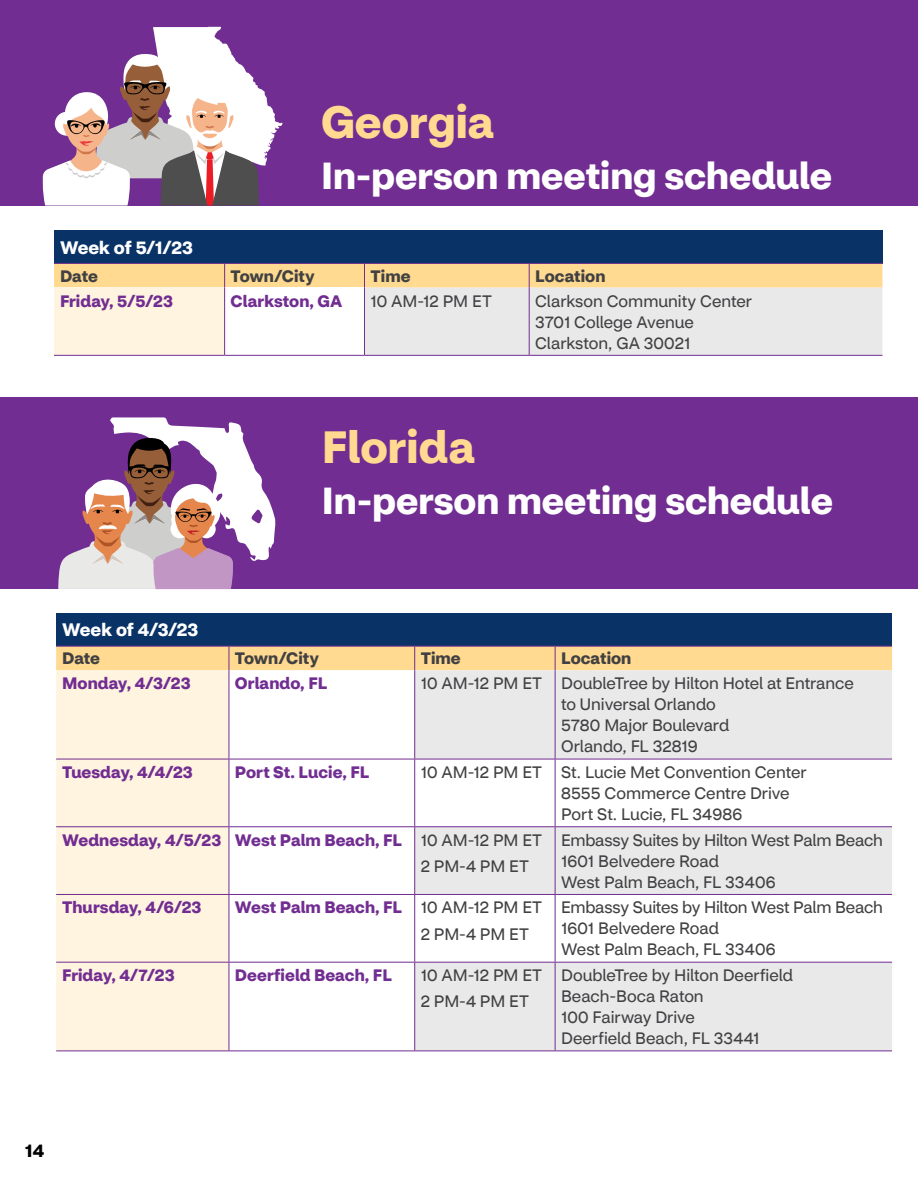
<style>
.page{position:relative;width:918px;height:1188px;background:#fff}
.page>*{position:absolute;margin:0;border:0;box-sizing:border-box;transform-origin:0 0}
.t1{font:700 45px "CVS Health Sans";color:#ffda90}
.t2{font:700 37.5px "CVS Health Sans";color:#fff}
.t3{font:700 18px "CVS Health Sans";color:#fff}
.t4{font:700 18px "CVS Health Sans";color:#000}
.t5{font:16.5px/21px "CVS Health Sans";letter-spacing:-.005em;color:#414042}
.t6{font:700 16.5px/26.2px "CVS Health Sans";letter-spacing:.005em;color:#712d91}
.t7{font:700 16.5px "CVS Health Sans";color:#414042}
.s1{font-weight:400;color:#414042}
.s2{font-weight:700;color:#712d91}
</style>
<div class="page">
<div style="left:0;top:0;width:918px;height:206px;background:#712d91"></div>
<svg style="left:43px;top:27px;width:240px;height:179px"></svg>
<div style="left:56px;top:613px;width:836px;height:33px;background:#093266"></div>
<div style="left:56px;top:670px;width:173px;height:381px;background:#fff4e0"></div>
<svg style="left:415px;top:670px;width:477px;height:381px;fill:#e9e9ea"></svg>
<hr style="left:555px;top:670px;width:1px;height:89px;background:#712d91">
<hr style="left:415px;top:759px;width:140px;height:1px;background:#712d91">
<hr style="left:555px;top:759px;width:337px;height:1px;background:#712d91">
<hr style="left:555px;top:759px;width:1px;height:67px;background:#712d91">
<hr style="left:415px;top:826px;width:140px;height:1px;background:#712d91">
<hr style="left:555px;top:826px;width:337px;height:1px;background:#712d91">
<hr style="left:555px;top:827px;width:1px;height:67px;background:#712d91">
<hr style="left:415px;top:894px;width:140px;height:1px;background:#712d91">
<hr style="left:555px;top:894px;width:337px;height:1px;background:#712d91">
<hr style="left:555px;top:895px;width:1px;height:67px;background:#712d91">
<hr style="left:415px;top:962px;width:140px;height:1px;background:#712d91">
<hr style="left:555px;top:962px;width:337px;height:1px;background:#712d91">
<hr style="left:555px;top:963px;width:1px;height:88px;background:#712d91">
<hr style="left:415px;top:1051px;width:140px;height:1px;background:#712d91">
<hr style="left:555px;top:1051px;width:337px;height:1px;background:#712d91">
<div style="left:56px;top:646px;width:836px;height:24px;background:#ffda90"></div>
<hr style="left:229px;top:670px;width:1px;height:89px;background:#712d91">
<hr style="left:414px;top:670px;width:1px;height:89px;background:#712d91">
<hr style="left:229px;top:759px;width:1px;height:67px;background:#712d91">
<hr style="left:414px;top:759px;width:1px;height:67px;background:#712d91">
<hr style="left:229px;top:827px;width:1px;height:67px;background:#712d91">
<hr style="left:414px;top:827px;width:1px;height:67px;background:#712d91">
<hr style="left:229px;top:895px;width:1px;height:67px;background:#712d91">
<hr style="left:414px;top:895px;width:1px;height:67px;background:#712d91">
<hr style="left:229px;top:963px;width:1px;height:88px;background:#712d91">
<hr style="left:414px;top:963px;width:1px;height:88px;background:#712d91">
<hr style="left:56px;top:759px;width:173px;height:1px;background:#712d91">
<hr style="left:229px;top:759px;width:186px;height:1px;background:#712d91">
<hr style="left:56px;top:826px;width:173px;height:1px;background:#712d91">
<hr style="left:229px;top:826px;width:186px;height:1px;background:#712d91">
<hr style="left:56px;top:894px;width:173px;height:1px;background:#712d91">
<hr style="left:229px;top:894px;width:186px;height:1px;background:#712d91">
<hr style="left:56px;top:962px;width:173px;height:1px;background:#712d91">
<hr style="left:229px;top:962px;width:186px;height:1px;background:#712d91">
<hr style="left:56px;top:1051px;width:173px;height:1px;background:#712d91">
<hr style="left:229px;top:1051px;width:186px;height:1px;background:#712d91">
<div style="left:54px;top:230px;width:828px;height:33px;background:#093266"></div>
<hr style="left:364px;top:355px;width:165px;height:1px;background:#712d91">
<hr style="left:529px;top:355px;width:353px;height:1px;background:#712d91">
<svg style="left:54px;top:263px;width:828px;height:92px;background:#f2e7d3"></svg>
<hr style="left:224px;top:288px;width:1px;height:67px;background:#712d91">
<hr style="left:364px;top:288px;width:1px;height:67px;background:#712d91">
<hr style="left:54px;top:355px;width:171px;height:1px;background:#712d91">
<hr style="left:225px;top:355px;width:139px;height:1px;background:#712d91">
<div style="left:0;top:397px;width:918px;height:191px;background:#712d91"></div>
<svg style="left:58px;top:417px;width:218px;height:172px"></svg>
<h1 class="t1" style="left:321px;top:94px;width:175px">Georgia</h1>
<h2 class="t2" style="left:321px;top:152px;width:513px">In-person meeting schedule</h2>
<p class="t3" style="left:60px;top:236px;width:134px">Week of 5/1/23</p>
<p class="t7" style="left:60px;top:265px;width:39px">Date</p>
<p class="t7" style="left:231px;top:265px;width:86px">Town/City</p>
<p class="t7" style="left:370px;top:265px;width:42px">Time</p>
<p class="t7" style="left:535px;top:265px;width:72px">Location</p>
<p class="t6" style="left:60px;top:288px;width:114px">Friday, 5/5/23</p>
<p class="t6" style="left:231px;top:288px;width:113px">Clarkston, GA</p>
<p class="t5" style="left:370px;top:290px;width:123px">10 AM-12 PM ET</p>
<p class="t5" style="left:535px;top:290px;width:218px">Clarkson Community Center<br>3701 College Avenue<br>Clarkston, GA 30021</p>
<h1 class="t1" style="left:322px;top:418px;width:155px">Florida</h1>
<h2 class="t2" style="left:322px;top:477px;width:513px">In-person meeting schedule</h2>
<p class="t3" style="left:62px;top:619px;width:138px">Week of 4/3/23</p>
<p class="t7" style="left:62px;top:648px;width:39px">Date</p>
<p class="t7" style="left:235px;top:648px;width:86px">Town/City</p>
<p class="t7" style="left:421px;top:648px;width:42px">Time</p>
<p class="t7" style="left:561px;top:648px;width:72px">Location</p>
<p class="t6" style="left:62px;top:670px;width:130px">Monday, 4/3/23</p>
<p class="t6" style="left:235px;top:670px;width:94px">Orlando, FL</p>
<p class="t5" style="left:561px;top:673px;width:294px;text-indent:-140px">10 AM-12 PM ET DoubleTree by Hilton Hotel at Entrance to Universal Orlando<br>5780 Major Boulevard<br>Orlando, FL 32819</p>
<p class="t6" style="left:62px;top:759px;width:132px">Tuesday, 4/4/23</p>
<p class="t6" style="left:235px;top:759px;width:136px">Port St. Lucie, FL</p>
<p class="t5" style="left:561px;top:762px;width:247px;text-indent:-140px">10 AM-12 PM ET St. Lucie Met Convention Center<br>8555 Commerce Centre Drive<br>Port St. Lucie, FL 34986</p>
<p class="t6" style="left:421px;top:827px;width:123px;text-indent:-359px">Wednesday, 4/5/23 West Palm Beach, FL <span class="s1">10 AM-12 PM ET<br>2 PM-4 PM ET</span></p>
<p class="t5" style="left:561px;top:830px;width:323px">Embassy Suites by Hilton West Palm Beach<br>1601 Belvedere Road<br>West Palm Beach, FL 33406</p>
<p class="t6" style="left:62px;top:895px;width:141px">Thursday, 4/6/23</p>
<p class="t5" style="left:421px;top:895px;width:123px;line-height:26.2px;text-indent:-186px"><span class="s2">West Palm Beach, FL</span> 10 AM-12 PM ET<br>2 PM-4 PM ET</p>
<p class="t5" style="left:561px;top:897px;width:323px">Embassy Suites by Hilton West Palm Beach<br>1601 Belvedere Road<br>West Palm Beach, FL 33406</p>
<p class="t6" style="left:62px;top:962px;width:114px">Friday, 4/7/23</p>
<p class="t6" style="left:235px;top:962px;width:159px">Deerfield Beach, FL</p>
<p class="t5" style="left:421px;top:962px;width:123px;line-height:26.2px">10 AM-12 PM ET<br>2 PM-4 PM ET</p>
<p class="t5" style="left:561px;top:965px;width:233px">DoubleTree by Hilton Deerfield<br>Beach-Boca Raton<br>100 Fairway Drive<br>Deerfield Beach, FL 33441</p>
<p class="t4" style="left:25px;top:1140px;width:21px">14</p>
</div>
